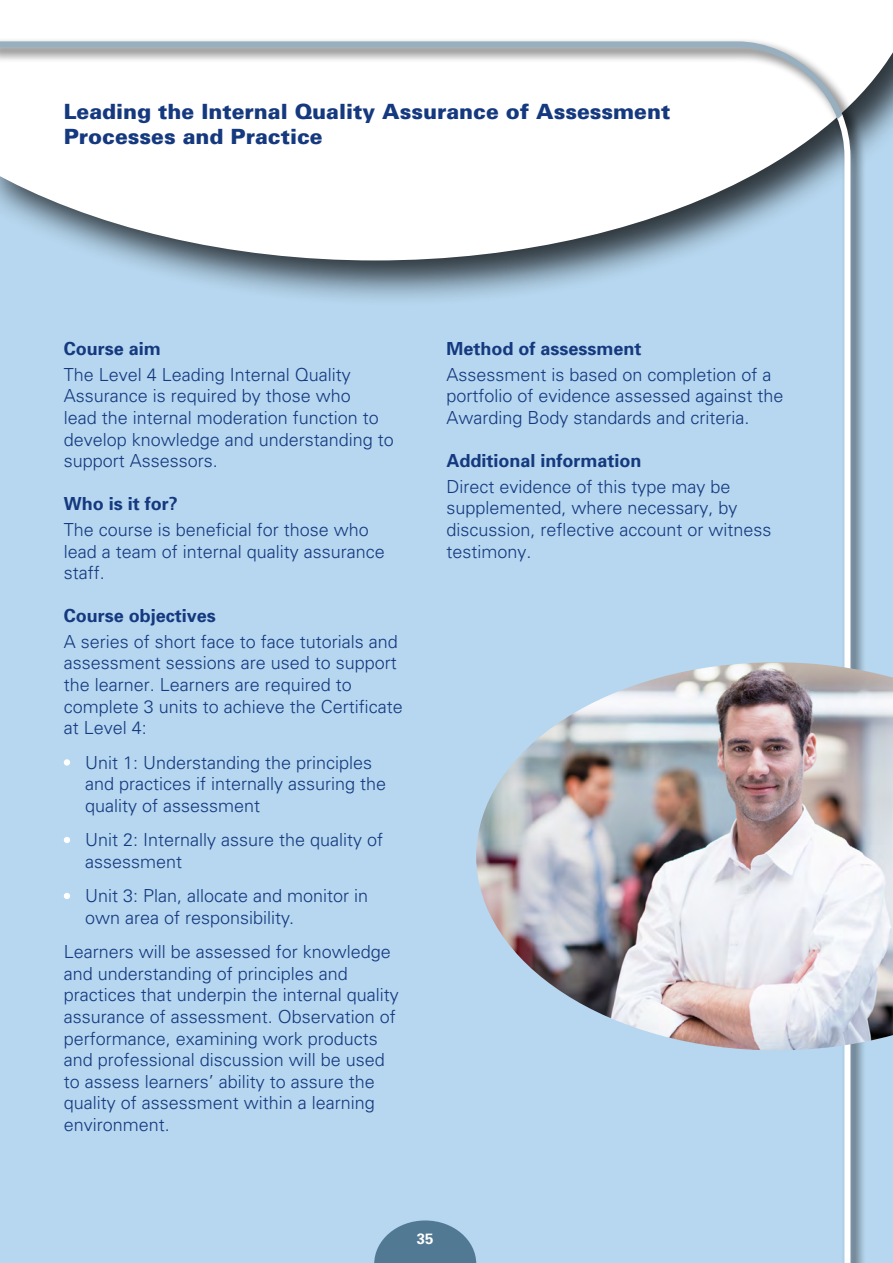
<style>
.page{position:relative;width:893px;height:1263px;background:#b6d7ef}
.page>*{position:absolute;margin:0;border:0;box-sizing:border-box;transform-origin:0 0}
.H4_Sub_heading_14pt{font:900 21px/25.2px "Univers";color:#15397f}
.Body_text_12pt{font:300 18px/21.6px "Univers";color:#15397f}
.List_white_bullets{font:300 18px/21.6px "Univers";color:#15397f}
.Body_text_12pt-2{font:700 18px "Univers";color:#15397f}
.t1{font:700 15px "Univers";color:#fff}
</style>
<div class="page">
<div style="left:0;top:0;width:893px;height:307px;background:#000;opacity:.75"></div>
<svg style="left:0;top:0;width:893px;height:260px;background:#e2e8ec"></svg>
<div style="left:0;top:38px;width:859px;height:98px;background:#fff"></div>
<svg style="left:0;top:40px;width:848px;height:87px"></svg>
<div style="left:834px;top:112px;width:33px;height:1151px;background:#000;opacity:.75"></div>
<svg style="left:832px;top:108px;width:21px;height:1155px"></svg>
<svg style="left:374px;top:1220px;width:102px;height:43px"></svg>
<div style="left:64px;top:759px;width:6px;height:7px;background:#fff;border-radius:50%"></div>
<svg style="left:64px;top:837px;width:6px;height:6px"></svg>
<svg style="left:64px;top:893px;width:6px;height:6px"></svg>
<img style="left:476px;top:662px;width:417px;height:388px">
<h4 class="H4_Sub_heading_14pt" style="left:64px;top:98px;width:608px">Leading the Internal Quality Assurance of Assessment<br>Processes and Practice</h4>
<p class="Body_text_12pt-2" style="left:64px;top:337px;width:99px">Course aim</p>
<p class="Body_text_12pt" style="left:64px;top:363px;width:332px">The Level 4 Leading Internal Quality Assurance is required by those who<br>lead the internal moderation function to develop knowledge and understanding to support Assessors.</p>
<p class="Body_text_12pt-2" style="left:64px;top:492px;width:116px">Who is it for?</p>
<p class="Body_text_12pt" style="left:64px;top:518px;width:323px">The course is beneficial for those who lead a team of internal quality assurance staff.</p>
<p class="Body_text_12pt-2" style="left:64px;top:604px;width:154px">Course objectives</p>
<p class="Body_text_12pt" style="left:64px;top:630px;width:341px">A series of short face to face tutorials and assessment sessions are used to support the learner. Learners are required to complete 3 units to achieve the Certificate at Level 4:</p>
<p class="List_white_bullets" style="left:85px;top:751px;width:303px">Unit 1: Understanding the principles and practices if internally assuring the quality of assessment</p>
<p class="List_white_bullets" style="left:85px;top:828px;width:300px">Unit 2: Internally assure the quality of assessment</p>
<p class="List_white_bullets" style="left:85px;top:884px;width:285px">Unit 3: Plan, allocate and monitor in own area of responsibility.</p>
<p class="Body_text_12pt" style="left:64px;top:940px;width:337px">Learners will be assessed for knowledge and understanding of principles and practices that underpin the internal quality assurance of assessment. Observation of performance, examining work products and professional discussion will be used to assess learners’ ability to assure the quality of assessment within a learning environment.</p>
<p class="Body_text_12pt-2" style="left:446px;top:337px;width:197px">Method of assessment</p>
<p class="Body_text_12pt" style="left:446px;top:363px;width:339px">Assessment is based on completion of a portfolio of evidence assessed against the<br>Awarding Body standards and criteria.</p>
<p class="Body_text_12pt-2" style="left:446px;top:449px;width:197px">Additional information</p>
<p class="Body_text_12pt" style="left:446px;top:475px;width:327px">Direct evidence of this type may be supplemented, where necessary, by discussion, reflective account or witness testimony.</p>
<p class="t1" style="left:417px;top:1229px;width:18px">35</p>
</div>
